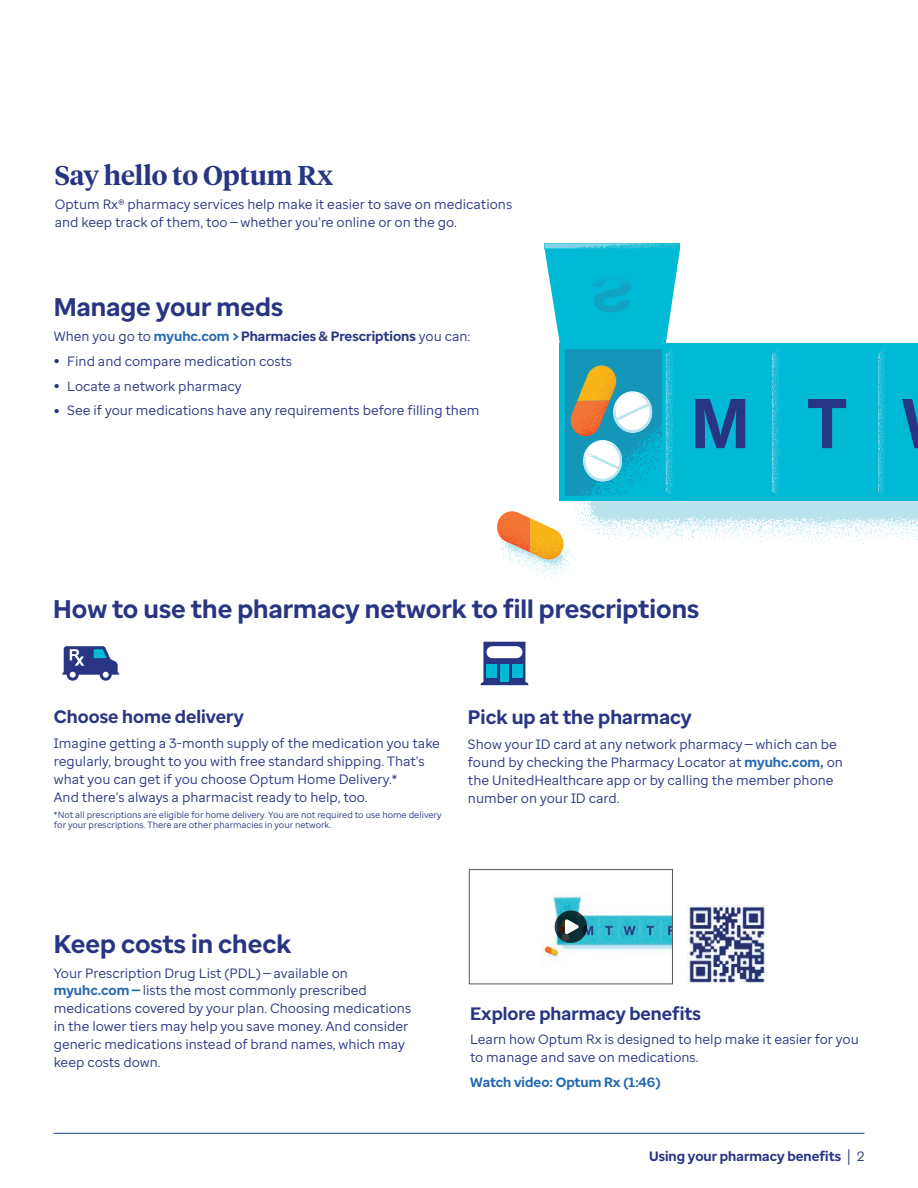
<style>
.page{position:relative;width:918px;height:1188px;background:#fff}
.page>*{position:absolute;margin:0;border:0;box-sizing:border-box;transform-origin:0 0}
.t1{font:600 27px "UHC Serif Headline";color:#283582}
.t2{font:700 25.5px "Enterprise Sans";color:#283582}
.t3{font:700 19.5px "Enterprise Sans";color:#283582}
.t4{font:700 18px "Enterprise Sans";color:#283582}
.t5{font:13.5px/18px "Enterprise Sans";color:#283582}
.t6{font:700 13.5px "Enterprise Sans";color:#283582}
.t7{font:700 13.5px "Enterprise Sans";color:#2468ae}
.t8{font:9px/9.8px "Enterprise Sans";color:#283582}
.s1{font-weight:400}
.s2{color:#2468ae}
.s3{font-weight:700;font-size:18px}
.s4{font-weight:700;color:#2468ae}
.s5{font-weight:400;font-size:16.8px}
</style>
<div class="page">
<svg style="left:571px;top:501px;width:347px;height:43px"></svg>
<div style="left:560px;top:343px;width:106px;height:158px;background:#00b9d4"></div>
<div style="left:878px;top:343px;width:40px;height:158px;background:#00b9d4"></div>
<svg style="left:902px;top:399px;width:16px;height:49px"></svg>
<svg style="left:878px;top:347px;width:7px;height:149px"></svg>
<div style="left:666px;top:343px;width:106px;height:158px;background:#00b9d4"></div>
<svg style="left:695px;top:399px;width:50px;height:49px"></svg>
<div style="left:772px;top:343px;width:106px;height:158px;background:#00b9d4"></div>
<svg style="left:772px;top:348px;width:7px;height:147px"></svg>
<svg style="left:808px;top:399px;width:38px;height:49px"></svg>
<svg style="left:545px;top:243px;width:135px;height:254px"></svg>
<svg style="left:497px;top:509px;width:79px;height:72px"></svg>
<hr style="left:54px;top:1133px;width:810px;height:1px;background:#133a88">
<svg style="left:480px;top:642px;width:48px;height:43px"></svg>
<div style="left:500px;top:664px;width:9px;height:18px;background:#00b9d4"></div>
<div style="left:486px;top:664px;width:11px;height:14px;background:#00b9d4"></div>
<div style="left:512px;top:664px;width:10px;height:14px;background:#00b9d4"></div>
<img style="left:541px;top:895px;width:130px;height:64px">
<div style="left:469px;top:869px;width:204px;height:115px;border:1px solid #57585a"></div>
<svg style="left:555px;top:910px;width:32px;height:33px"></svg>
<svg style="left:565px;top:919px;width:14px;height:16px"></svg>
<img style="left:688px;top:906px;width:78px;height:78px">
<svg style="left:62px;top:646px;width:57px;height:35px"></svg>
<h2 class="t1" style="left:55px;top:156px;width:280px">Say hello to Optum Rx</h2>
<p class="t5" style="left:55px;top:195px;width:459px">Optum Rx® pharmacy services help make it easier to save on medications and keep track of them, too — whether you’re online or on the go.</p>
<h3 class="t2" style="left:54px;top:291px;width:231px">Manage your meds</h3>
<p class="t6" style="left:54px;top:327px;width:418px"><span class="s1">When you go to</span> <span class="s2">myuhc.com &gt;</span> Pharmacies &amp; Prescriptions <span class="s1">you can:</span></p>
<p class="t5" style="left:54px;top:352px;width:240px"><span class="s3">•</span> Find and compare medication costs</p>
<p class="t5" style="left:54px;top:377px;width:189px"><span class="s3">•</span> Locate a network pharmacy</p>
<p class="t5" style="left:54px;top:401px;width:427px"><span class="s3">•</span> See if your medications have any requirements before filling them</p>
<h3 class="t2" style="left:53px;top:592px;width:648px">How to use the pharmacy network to fill prescriptions</h3>
<h4 class="t4" style="left:54px;top:705px;width:192px">Choose home delivery</h4>
<p class="t5" style="left:54px;top:734px;width:388px">Imagine getting a 3-month supply of the medication you take regularly, brought to you with free standard shipping. That’s what you can get if you choose Optum Home Delivery.*<br>And there’s always a pharmacist ready to help, too.</p>
<p class="t8" style="left:54px;top:810px;width:389px">*Not all prescriptions are eligible for home delivery. You are not required to use home delivery for your prescriptions. There are other pharmacies in your network.</p>
<h4 class="t3" style="left:468px;top:705px;width:225px">Pick up at the pharmacy</h4>
<p class="t5" style="left:468px;top:735px;width:377px">Show your ID card at any network pharmacy — which can be found by checking the Pharmacy Locator at <span class="s4">myuhc.com,</span> on the UnitedHealthcare app or by calling the member phone number on your ID card.</p>
<h3 class="t2" style="left:54px;top:927px;width:239px">Keep costs in check</h3>
<p class="t5" style="left:54px;top:964px;width:359px">Your Prescription Drug List (PDL) — available on <span class="s4">myuhc.com—</span>lists the most commonly prescribed medications covered by your plan. Choosing medications in the lower tiers may help you save money. And consider generic medications instead of brand names, which may keep costs down.</p>
<h4 class="t4" style="left:470px;top:1002px;width:233px">Explore pharmacy benefits</h4>
<p class="t5" style="left:470px;top:1031px;width:390px">Learn how Optum Rx is designed to help make it easier for you to manage and save on medications.</p>
<p class="t7" style="left:470px;top:1074px;width:192px">Watch video: Optum Rx (1:46)</p>
<p class="t6" style="left:649px;top:1148px;width:217px">Using your pharmacy benefits <span class="s5">|</span> <span class="s1">2</span></p>
</div>
